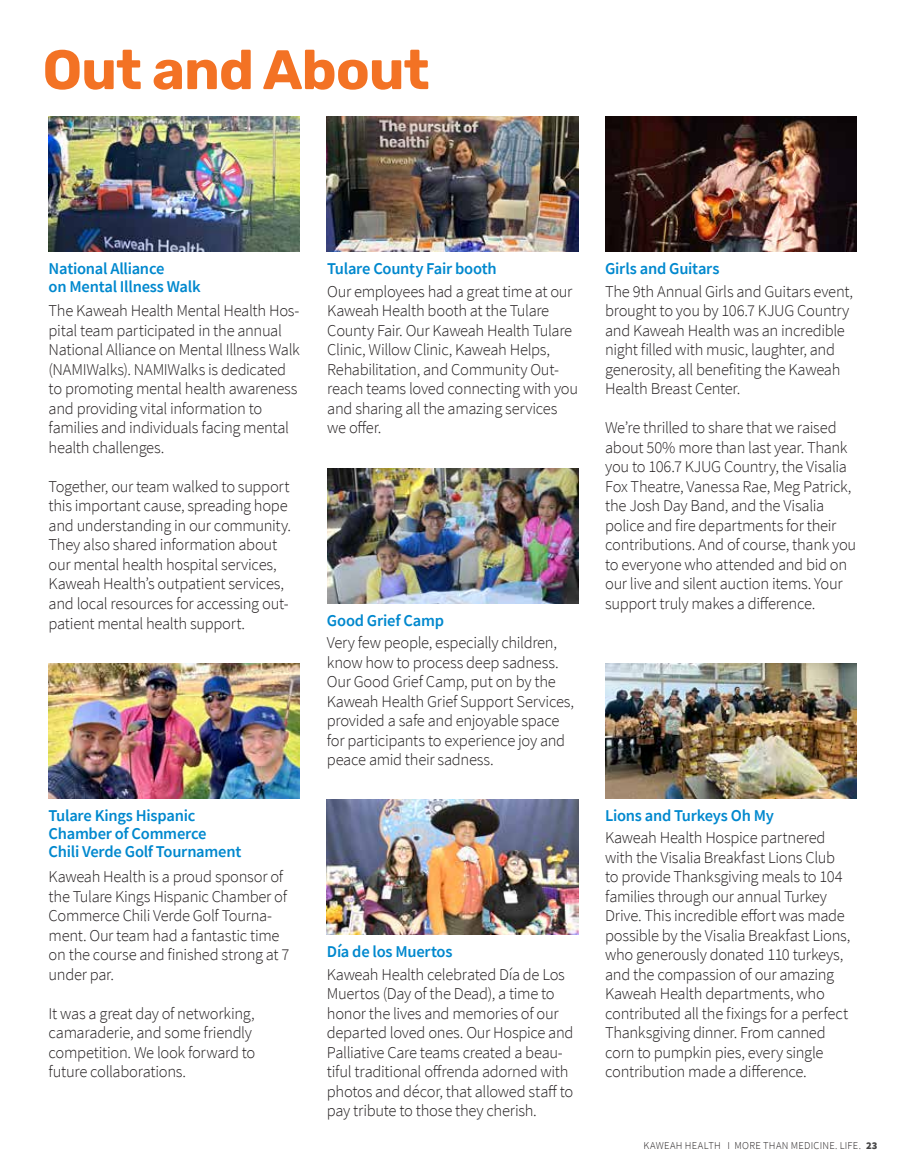
<style>
.page{position:relative;width:905px;height:1175px;background:#fff}
.page>*{position:absolute;margin:0;border:0;box-sizing:border-box;transform-origin:0 0}
.t1{font:300 55.5px "Rubik";letter-spacing:-.015em;color:#f37224}
.t2{font:300 16.5px/19.5px "Source Sans Pro";letter-spacing:-.02em;color:#231f20}
.t3{font:600 16.5px/18px "Source Sans Pro";letter-spacing:-.015em;color:#0088ce}
.t4{font:300 10.5px "Source Sans Pro";letter-spacing:.025em;color:#231f20}
.s1{font-weight:900;color:#464647}
</style>
<div class="page">
<img style="left:327px;top:468px;width:251px;height:135px">
<img style="left:49px;top:117px;width:251px;height:135px">
<img style="left:327px;top:117px;width:251px;height:135px">
<img style="left:49px;top:663px;width:251px;height:135px">
<img style="left:327px;top:799px;width:251px;height:135px">
<img style="left:605px;top:117px;width:251px;height:135px">
<img style="left:605px;top:663px;width:251px;height:135px">
<h1 class="t1" style="left:43px;top:39px;width:388px">Out and About</h1>
<p class="t3" style="left:49px;top:259px;width:154px">National Alliance<br>on Mental Illness Walk</p>
<p class="t2" style="left:49px;top:301px;width:253px">The Kaweah Health Mental Health Hos&shy;pital team participated in the annual National Alliance on Mental Illness Walk (NAMIWalks). NAMIWalks is dedicated to promoting mental health awareness and providing vital information to families and individuals facing mental health challenges.</p>
<p class="t2" style="left:49px;top:477px;width:244px">Together, our team walked to support this important cause, spreading hope and understanding in our community.<br>They also shared information about our mental health hospital services, Kaweah Health’s outpatient services, and local resources for accessing out&shy;patient mental health support.</p>
<p class="t3" style="left:49px;top:806px;width:194px">Tulare Kings Hispanic<br>Chamber of Commerce<br>Chili Verde Golf Tournament</p>
<p class="t2" style="left:49px;top:867px;width:242px">Kaweah Health is a proud sponsor of the Tulare Kings Hispanic Chamber of<br>Commerce Chili Verde Golf Tourna&shy;ment. Our team had a fantastic time on the course and finished strong at 7 under par.</p>
<p class="t2" style="left:49px;top:1003px;width:208px">It was a great day of networking, camaraderie, and some friendly competition. We look forward to future collaborations.</p>
<p class="t3" style="left:327px;top:259px;width:171px">Tulare County Fair booth</p>
<p class="t2" style="left:327px;top:281px;width:252px">Our employees had a great time at our Kaweah Health booth at the Tulare County Fair. Our Kaweah Health Tulare Clinic, Willow Clinic, Kaweah Helps, Rehabilitation, and Community Out&shy;reach teams loved connecting with you and sharing all the amazing services we offer.</p>
<p class="t3" style="left:327px;top:611px;width:119px">Good Grief Camp</p>
<p class="t2" style="left:327px;top:633px;width:249px">Very few people, especially children, know how to process deep sadness.<br>Our Good Grief Camp, put on by the Kaweah Health Grief Support Services, provided a safe and enjoyable space for participants to experience joy and peace amid their sadness.</p>
<p class="t3" style="left:327px;top:942px;width:127px">Día de los Muertos</p>
<p class="t2" style="left:327px;top:964px;width:248px">Kaweah Health celebrated Día de Los Muertos (Day of the Dead), a time to honor the lives and memories of our departed loved ones. Our Hospice and Palliative Care teams created a beau&shy;tiful traditional offrenda adorned with photos and décor, that allowed staff to pay tribute to those they cherish.</p>
<p class="t3" style="left:605px;top:259px;width:116px">Girls and Guitars</p>
<p class="t2" style="left:605px;top:281px;width:249px">The 9th Annual Girls and Guitars event, brought to you by 106.7 KJUG Country and Kaweah Health was an incredible night filled with music, laughter, and generosity, all benefiting the Kaweah Health Breast Center.</p>
<p class="t2" style="left:605px;top:418px;width:253px">We’re thrilled to share that we raised about 50% more than last year. Thank you to 106.7 KJUG Country, the Visalia Fox Theatre, Vanessa Rae, Meg Patrick, the Josh Day Band, and the Visalia police and fire departments for their contributions. And of course, thank you to everyone who attended and bid on our live and silent auction items. Your support truly makes a difference.</p>
<p class="t3" style="left:605px;top:806px;width:170px">Lions and Turkeys Oh My</p>
<p class="t2" style="left:605px;top:827px;width:247px">Kaweah Health Hospice partnered with the Visalia Breakfast Lions Club to provide Thanksgiving meals to 104 families through our annual Turkey Drive. This incredible effort was made possible by the Visalia Breakfast Lions, who generously donated 110 turkeys, and the compassion of our amazing Kaweah Health departments, who contributed all the fixings for a perfect Thanksgiving dinner. From canned corn to pumpkin pies, every single contribution made a difference.</p>
<p class="t4" style="left:643px;top:1139px;width:235px">KAWEAH HEALTH I MORE THAN MEDICINE. LIFE. <span class="s1">23</span></p>
</div>
